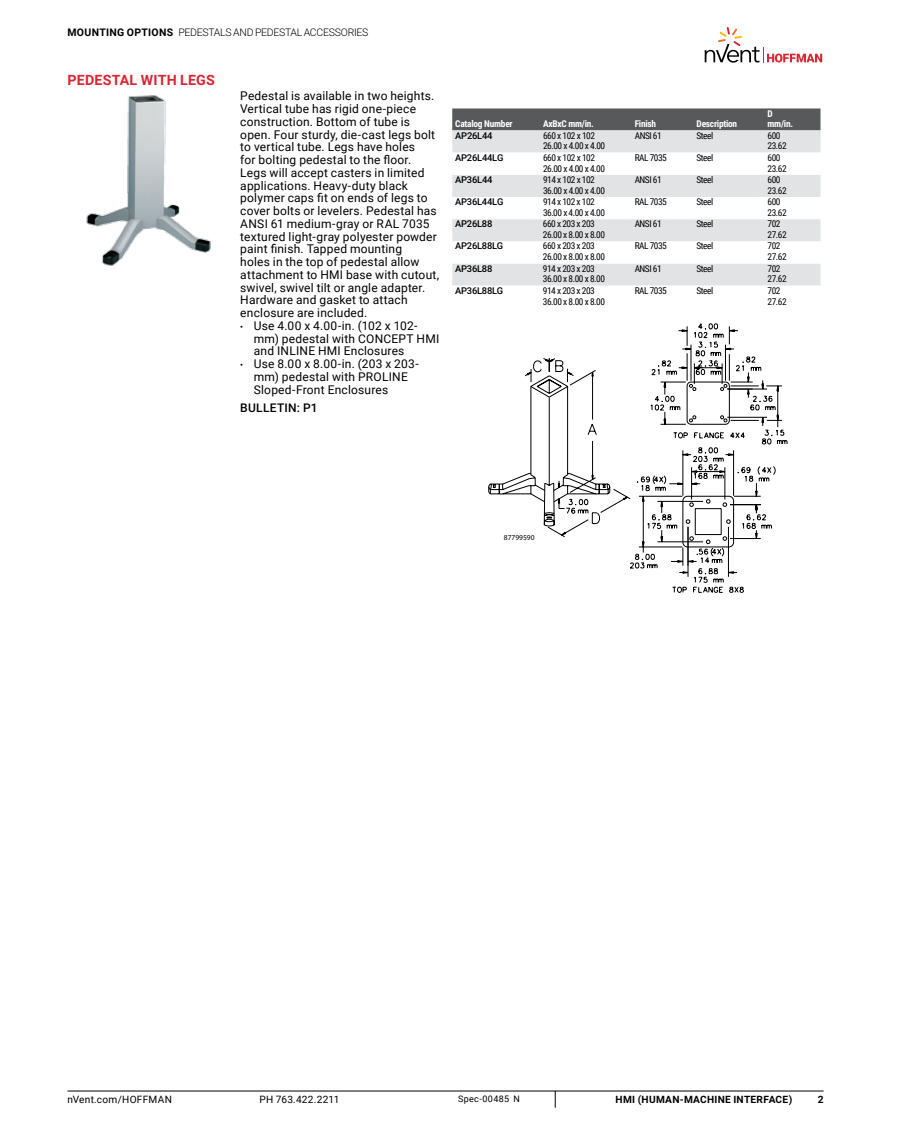
<style>
.page{position:relative;width:918px;height:1134px;background:#fff}
.page>*{position:absolute;margin:0;border:0;box-sizing:border-box;transform-origin:0 0}
.t1{font:700 14.25px "Roboto";letter-spacing:.01em;color:#d92632}
.t2{font:12px/12.8px "Roboto";letter-spacing:.015em;color:#000}
.t3{font:500 12px "Roboto";letter-spacing:.02em;color:#000}
.t4{font:300 10.5px "Roboto";letter-spacing:-.025em;color:#000}
.t5{font:10.2px "Roboto";letter-spacing:.025em;color:#000}
.t6{font:700 10.2px "Roboto";letter-spacing:.03em;color:#000}
.t7{font:9.3px/10.8px "Roboto Condensed";letter-spacing:-.05em;color:#000}
.t8{font:500 9.3px "Roboto";letter-spacing:-.025em;color:#000}
.t9{font:700 9.3px/10.8px "Roboto Condensed";letter-spacing:-.025em;color:#fff}
.t10{font:9px "Roboto";letter-spacing:.04em;color:#000}
.t11{font:7.5px "Myriad Pro";color:#000}
.s1{font-weight:700}
.s2{font-size:9px}
</style>
<div class="page">
<hr style="left:68px;top:1091px;width:756px;height:1px;background:#000">
<svg style="left:555px;top:1091px;width:1px;height:17px"></svg>
<svg style="left:705px;top:27px;width:117px;height:36px"></svg>
<img style="left:86px;top:95px;width:125px;height:170px">
<div style="left:452px;top:108px;width:368px;height:22px;background:#58595b"></div>
<svg style="left:452px;top:130px;width:368px;height:23px;background:#e2e2e3"></svg>
<svg style="left:452px;top:175px;width:368px;height:111px;fill:#e2e3e4"></svg>
<svg style="left:672px;top:324px;width:115px;height:269px"></svg>
<svg style="left:564px;top:537px;width:154px;height:37px"></svg>
<svg style="left:488px;top:358px;width:234px;height:179px"></svg>
<svg style="left:566px;top:423px;width:34px;height:101px"></svg>
<p class="t4" style="left:68px;top:25px;width:302px"><span class="s1">MOUNTING OPTIONS</span> PEDESTALS AND PEDESTAL ACCESSORIES</p>
<p class="t1" style="left:68px;top:70px;width:149px">PEDESTAL WITH LEGS</p>
<p class="t2" style="left:240px;top:89px;width:200px">Pedestal is available in two heights.<br>Vertical tube has rigid one-piece construction. Bottom of tube is open. Four sturdy, die-cast legs bolt to vertical tube. Legs have holes<br>for bolting pedestal to the floor.<br>Legs will accept casters in limited applications. Heavy-duty black polymer caps fit on ends of legs to cover bolts or levelers. Pedestal has ANSI 61 medium-gray or RAL 7035 textured light-gray polyester powder paint finish. Tapped mounting<br>holes in the top of pedestal allow attachment to HMI base with cutout, swivel, swivel tilt or angle adapter.<br>Hardware and gasket to attach enclosure are included.</p>
<p class="t2" style="left:254px;top:319px;width:187px;text-indent:-14px"><span class="s2">•</span> Use 4.00 x 4.00-in. (102 x 102- mm) pedestal with CONCEPT HMI and INLINE HMI Enclosures</p>
<p class="t2" style="left:254px;top:357px;width:166px;text-indent:-14px"><span class="s2">•</span> Use 8.00 x 8.00-in. (203 x 203- mm) pedestal with PROLINE<br>Sloped-Front Enclosures</p>
<p class="t3" style="left:240px;top:400px;width:79px">BULLETIN: P1</p>
<p class="t9" style="left:455px;top:118px;width:59px">Catalog Number</p>
<p class="t9" style="left:543px;top:118px;width:52px">AxBxC mm/in.</p>
<p class="t9" style="left:635px;top:118px;width:23px">Finish</p>
<p class="t9" style="left:697px;top:118px;width:42px">Description</p>
<p class="t9" style="left:768px;top:108px;width:27px">D mm/in.</p>
<p class="t8" style="left:455px;top:129px;width:39px">AP26L44</p>
<p class="t7" style="left:543px;top:129px;width:64px">660 x 102 x 102<br>26.00 x 4.00 x 4.00</p>
<p class="t7" style="left:635px;top:129px;width:28px">ANSI 61</p>
<p class="t7" style="left:697px;top:129px;width:18px">Steel</p>
<p class="t7" style="left:768px;top:129px;width:21px">600<br>23.62</p>
<p class="t8" style="left:455px;top:151px;width:50px">AP26L44LG</p>
<p class="t7" style="left:543px;top:152px;width:64px">660 x 102 x 102<br>26.00 x 4.00 x 4.00</p>
<p class="t7" style="left:635px;top:152px;width:34px">RAL 7035</p>
<p class="t7" style="left:697px;top:152px;width:18px">Steel</p>
<p class="t7" style="left:768px;top:152px;width:21px">600<br>23.62</p>
<p class="t8" style="left:455px;top:173px;width:39px">AP36L44</p>
<p class="t7" style="left:543px;top:174px;width:64px">914 x 102 x 102<br>36.00 x 4.00 x 4.00</p>
<p class="t7" style="left:635px;top:174px;width:28px">ANSI 61</p>
<p class="t7" style="left:697px;top:174px;width:18px">Steel</p>
<p class="t7" style="left:768px;top:174px;width:21px">600<br>23.62</p>
<p class="t8" style="left:455px;top:195px;width:50px">AP36L44LG</p>
<p class="t7" style="left:543px;top:196px;width:64px">914 x 102 x 102<br>36.00 x 4.00 x 4.00</p>
<p class="t7" style="left:635px;top:196px;width:34px">RAL 7035</p>
<p class="t7" style="left:697px;top:196px;width:18px">Steel</p>
<p class="t7" style="left:768px;top:196px;width:21px">600<br>23.62</p>
<p class="t8" style="left:455px;top:217px;width:39px">AP26L88</p>
<p class="t7" style="left:543px;top:218px;width:64px">660 x 203 x 203<br>26.00 x 8.00 x 8.00</p>
<p class="t7" style="left:635px;top:218px;width:28px">ANSI 61</p>
<p class="t7" style="left:697px;top:218px;width:18px">Steel</p>
<p class="t7" style="left:768px;top:218px;width:21px">702<br>27.62</p>
<p class="t8" style="left:455px;top:240px;width:50px">AP26L88LG</p>
<p class="t7" style="left:543px;top:240px;width:64px">660 x 203 x 203<br>26.00 x 8.00 x 8.00</p>
<p class="t7" style="left:635px;top:240px;width:34px">RAL 7035</p>
<p class="t7" style="left:697px;top:240px;width:18px">Steel</p>
<p class="t7" style="left:768px;top:240px;width:21px">702<br>27.62</p>
<p class="t8" style="left:455px;top:262px;width:39px">AP36L88</p>
<p class="t7" style="left:543px;top:263px;width:64px">914 x 203 x 203<br>36.00 x 8.00 x 8.00</p>
<p class="t7" style="left:635px;top:263px;width:28px">ANSI 61</p>
<p class="t7" style="left:697px;top:263px;width:18px">Steel</p>
<p class="t7" style="left:768px;top:263px;width:21px">702<br>27.62</p>
<p class="t8" style="left:455px;top:284px;width:50px">AP36L88LG</p>
<p class="t7" style="left:543px;top:285px;width:64px">914 x 203 x 203<br>36.00 x 8.00 x 8.00</p>
<p class="t7" style="left:635px;top:285px;width:34px">RAL 7035</p>
<p class="t7" style="left:697px;top:285px;width:18px">Steel</p>
<p class="t7" style="left:768px;top:285px;width:21px">702<br>27.62</p>
<p class="t11" style="left:504px;top:533px;width:32px">87799590</p>
<p class="t5" style="left:67px;top:1092px;width:106px">nVent.com/HOFFMAN</p>
<p class="t5" style="left:260px;top:1092px;width:81px">PH 763.422.2211</p>
<p class="t10" style="left:458px;top:1092px;width:63px">Spec-00485 N</p>
<p class="t6" style="left:616px;top:1092px;width:178px">HMI (HUMAN-MACHINE INTERFACE)</p>
<p class="t6" style="left:818px;top:1092px;width:7px">2</p>
</div>
